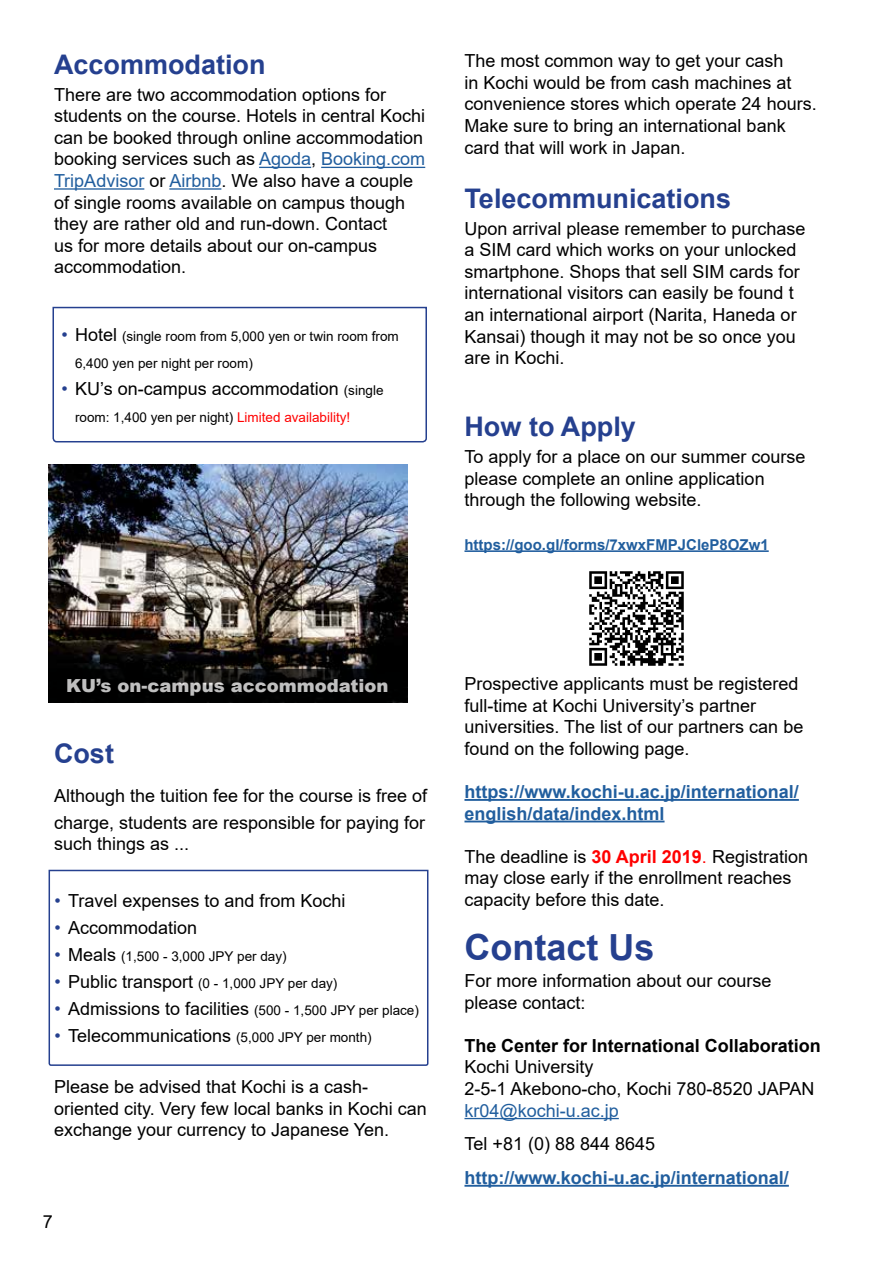
<style>
.page{position:relative;width:893px;height:1263px;background:#fff}
.page>*{position:absolute;margin:0;border:0;box-sizing:border-box;transform-origin:0 0}
.t1{font:700 36px "Arial";color:#25408f}
.t2{font:700 27px "Arial";color:#25408f}
.t3{font:18px/21.6px "Arial";color:#000}
.t4{font:18px "Arial";color:#000101}
.t5{font:700 18px/21.6px "Arial";color:#215e9e}
.t6{font:700 18px "Arial";color:#000}
.t7{font:900 18px "Arial";color:#fff}
.t8{font:18px "Arial";color:#215e9e}
.t9{font:700 15px "Arial";color:#215e9e}
.t10{font:13.5px/27px "Arial";color:#000101}
.s1{color:#215e9e}
.s2{font-size:18px;color:#25408f}
.s3{font-size:18px}
.s4{color:#25408f}
.s5{font-size:13.5px}
.s6{color:#f00}
.s7{font-weight:700;color:#f00}
</style>
<div class="page">
<hr style="left:0;top:0;width:1px;height:358px;background:#008000">
<hr style="left:464px;top:550px;width:305px;height:2px;background:#215e9e">
<hr style="left:464px;top:799px;width:335px;height:2px;background:#215e9e">
<hr style="left:464px;top:820px;width:200px;height:2px;background:#215e9e">
<hr style="left:464px;top:1118px;width:155px;height:1px;background:#215e9e">
<hr style="left:464px;top:1185px;width:325px;height:2px;background:#215e9e">
<hr style="left:259px;top:167px;width:52px;height:1px;background:#215e9e">
<hr style="left:321px;top:167px;width:104px;height:1px;background:#215e9e">
<hr style="left:54px;top:188px;width:90px;height:2px;background:#215e9e">
<hr style="left:169px;top:188px;width:52px;height:2px;background:#215e9e">
<svg style="left:52px;top:306px;width:375px;height:137px"></svg>
<svg style="left:48px;top:869px;width:381px;height:197px"></svg>
<img style="left:48px;top:464px;width:360px;height:205px">
<div style="left:48px;top:669px;width:360px;height:33px;background:#000101"></div>
<img style="left:589px;top:571px;width:95px;height:95px">
<h2 class="t2" style="left:54px;top:45px;width:213px">Accommodation</h2>
<p class="t3" style="left:54px;top:83px;width:373px">There are two accommodation options for students on the course. Hotels in central Kochi can be booked through online accommodation booking services such as <span class="s1">Agoda</span>, <span class="s1">Booking.com TripAdvisor</span> or <span class="s1">Airbnb</span>. We also have a couple of single rooms available on campus though they are rather old and run-down. Contact<br>us for more details about our on-campus accommodation.</p>
<p class="t10" style="left:75px;top:322px;width:325px;text-indent:-13px"><span class="s2">•</span> <span class="s3">Hotel</span> (single room from 5,000 yen or twin room from<br>6,400 yen per night per room)</p>
<p class="t4" style="left:62px;top:376px;width:324px"><span class="s4">•</span> KU’s on-campus accommodation <span class="s5">(single</span></p>
<p class="t10" style="left:75px;top:403px;width:277px">room: 1,400 yen per night) <span class="s6">Limited availability!</span></p>
<p class="t3" style="left:464px;top:50px;width:354px">The most common way to get your cash<br>in Kochi would be from cash machines at convenience stores which operate 24 hours.<br>Make sure to bring an international bank card that will work in Japan.</p>
<h2 class="t2" style="left:464px;top:179px;width:268px">Telecommunications</h2>
<p class="t3" style="left:464px;top:217px;width:343px">Upon arrival please remember to purchase a SIM card which works on your unlocked smartphone. Shops that sell SIM cards for international visitors can easily be found t an international airport (Narita, Haneda or Kansai) though it may not be so once you are in Kochi.</p>
<h2 class="t2" style="left:464px;top:408px;width:173px">How to Apply</h2>
<p class="t3" style="left:464px;top:446px;width:343px">To apply for a place on our summer course please complete an online application through the following website.</p>
<p class="t9" style="left:464px;top:534px;width:306px">https://goo.gl/forms/7xwxFMPJCleP8OZw1</p>
<p class="t7" style="left:66px;top:672px;width:324px">KU’s on-campus accommodation</p>
<h2 class="t2" style="left:54px;top:734px;width:61px">Cost</h2>
<p class="t3" style="left:54px;top:782px;width:375px;line-height:27px">Although the tuition fee for the course is free of charge, students are responsible for paying for</p>
<p class="t3" style="left:54px;top:833px;width:137px">such things as ...</p>
<p class="t4" style="left:55px;top:888px;width:292px"><span class="s4">•</span> Travel expenses to and from Kochi</p>
<p class="t4" style="left:55px;top:915px;width:144px"><span class="s4">•</span> Accommodation</p>
<p class="t10" style="left:55px;top:942px;width:234px"><span class="s2">•</span> <span class="s3">Meals</span> (1,500 - 3,000 JPY per day)</p>
<p class="t10" style="left:55px;top:969px;width:284px"><span class="s2">•</span> <span class="s3">Public transport</span> (0 - 1,000 JPY per day)</p>
<p class="t4" style="left:55px;top:996px;width:366px"><span class="s4">•</span> Admissions to facilities <span class="s5">(500 - 1,500 JPY per place)</span></p>
<p class="t4" style="left:55px;top:1023px;width:319px"><span class="s4">•</span> Telecommunications <span class="s5">(5,000 JPY per month)</span></p>
<p class="t3" style="left:54px;top:1076px;width:374px">Please be advised that Kochi is a cash&shy;oriented city. Very few local banks in Kochi can exchange your currency to Japanese Yen.</p>
<p class="t3" style="left:43px;top:1211px;width:12px">7</p>
<p class="t3" style="left:464px;top:673px;width:340px">Prospective applicants must be registered full-time at Kochi University’s partner universities. The list of our partners can be found on the following page.</p>
<p class="t5" style="left:464px;top:781px;width:336px">https://www.kochi-u.ac.jp/international/ english/data/index.html</p>
<p class="t3" style="left:464px;top:845px;width:345px">The deadline is <span class="s7">30 April 2019</span><span class="s6">.</span> Registration may close early if the enrollment reaches capacity before this date.</p>
<h1 class="t1" style="left:464px;top:922px;width:192px">Contact Us</h1>
<p class="t3" style="left:464px;top:970px;width:309px">For more information about our course please contact:</p>
<p class="t6" style="left:464px;top:1033px;width:358px">The Center for International Collaboration</p>
<p class="t3" style="left:464px;top:1056px;width:351px">Kochi University<br>2-5-1 Akebono-cho, Kochi 780-8520 JAPAN</p>
<p class="t8" style="left:464px;top:1098px;width:156px">kr04@kochi-u.ac.jp</p>
<p class="t3" style="left:464px;top:1133px;width:192px">Tel +81 (0) 88 844 8645</p>
<p class="t5" style="left:464px;top:1167px;width:326px">http://www.kochi-u.ac.jp/international/</p>
</div>
